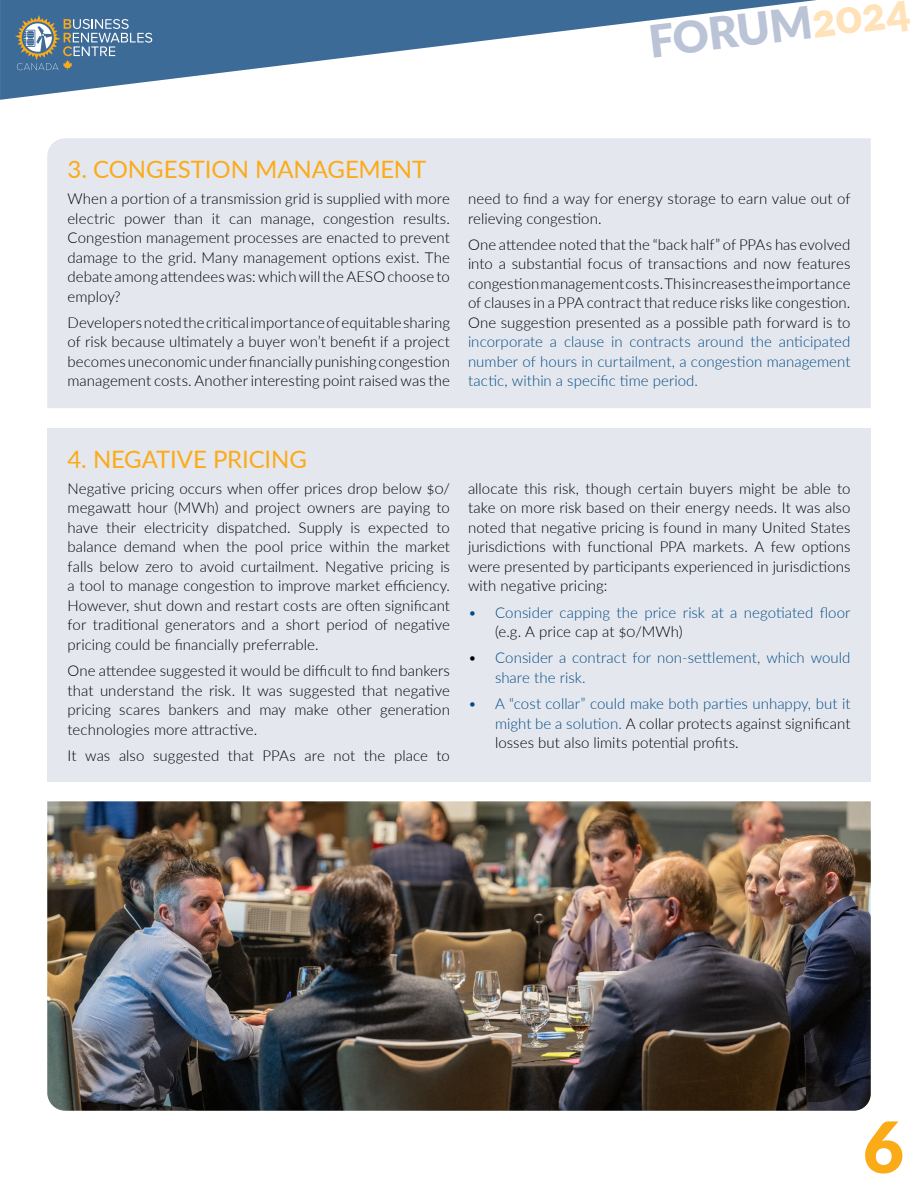
<style>
.page{position:relative;width:918px;height:1188px;background:#fff}
.page>*{position:absolute;margin:0;border:0;box-sizing:border-box;transform-origin:0 0}
.t1{font:900 75px "Lato";color:#fbab18}
.t2{font:900 44.4px "Lato";color:#bbc3d6}
.t3{font:24px "Lato";letter-spacing:-.005em;color:#fbab18}
.t4{font:300 15px/19.5px "Lato";letter-spacing:.005em;color:#000;text-align:justify}
.t5{font:300 15px/19.5px "Lato";letter-spacing:.005em;color:#004b84;text-align:justify}
.s1{color:#ffe2b8}
.s2{color:#000}
.s3{color:#004b84}
</style>
<div class="page">
<svg style="left:0;top:0;width:817px;height:100px"></svg>
<svg style="left:15px;top:15px;width:137px;height:55px;background:#63829c"></svg>
<div style="left:47px;top:138px;width:824px;height:270px;background:#e5e7ee"></div>
<div style="left:47px;top:428px;width:824px;height:354px;background:#e5e7ee"></div>
<img style="left:47px;top:801px;width:824px;height:310px">
<h2 class="t2" style="left:645px;top:9px;width:264px;rotate:-7deg">FORUM<span class="s1">2024</span></h2>
<h3 class="t3" style="left:68px;top:152px;width:360px">3. CONGESTION MANAGEMENT</h3>
<p class="t4" style="left:68px;top:188px;width:384px">When a portion of a transmission grid is supplied with more electric power than it can manage, congestion results.<br>Congestion management processes are enacted to prevent damage to the grid. Many management options exist. The debate among attendees was: which will the AESO choose to employ?</p>
<p class="t4" style="left:68px;top:312px;width:384px">Developers noted the critical importance of equitable sharing of risk because ultimately a buyer won’t benefit if a project becomes uneconomic under financially punishing congestion management costs. Another interesting point raised was the</p>
<p class="t4" style="left:468px;top:188px;width:384px">need to find a way for energy storage to earn value out of relieving congestion.</p>
<p class="t4" style="left:468px;top:234px;width:384px">One attendee noted that the “back half” of PPAs has evolved into a substantial focus of transactions and now features congestion management costs. This increases the importance of clauses in a PPA contract that reduce risks like congestion.<br>One suggestion presented as a possible path forward is to</p>
<p class="t5" style="left:468px;top:332px;width:384px">incorporate a clause in contracts around the anticipated number of hours in curtailment, a congestion management tactic, within a specific time period.</p>
<h3 class="t3" style="left:68px;top:442px;width:241px">4. NEGATIVE PRICING</h3>
<p class="t4" style="left:68px;top:478px;width:384px">Negative pricing occurs when offer prices drop below $0/ megawatt hour (MWh) and project owners are paying to have their electricity dispatched. Supply is expected to balance demand when the pool price within the market falls below zero to avoid curtailment. Negative pricing is a tool to manage congestion to improve market efficiency.<br>However, shut down and restart costs are often significant for traditional generators and a short period of negative pricing could be financially preferrable.</p>
<p class="t4" style="left:68px;top:660px;width:384px">One attendee suggested it would be difficult to find bankers that understand the risk. It was suggested that negative pricing scares bankers and may make other generation technologies more attractive.</p>
<p class="t4" style="left:68px;top:745px;width:384px">It was also suggested that PPAs are not the place to</p>
<p class="t4" style="left:468px;top:478px;width:384px">allocate this risk, though certain buyers might be able to take on more risk based on their energy needs. It was also noted that negative pricing is found in many United States jurisdictions with functional PPA markets. A few options were presented by participants experienced in jurisdictions with negative pricing:</p>
<p class="t5" style="left:468px;top:602px;width:384px">• Consider capping the price risk at a negotiated floor</p>
<p class="t4" style="left:495px;top:621px;width:189px">(e.g. A price cap at $0/MWh)</p>
<p class="t5" style="left:495px;top:648px;width:357px;text-indent:-27px"><span class="s2">•</span> Consider a contract for non-settlement, which would share the risk.</p>
<p class="t4" style="left:495px;top:693px;width:357px;text-indent:-27px"><span class="s3">• A “cost collar” could make both parties unhappy, but it might be a solution.</span> A collar protects against significant losses but also limits potential profits.</p>
<h1 class="t1" style="left:863px;top:1089px;width:43px">6</h1>
</div>
